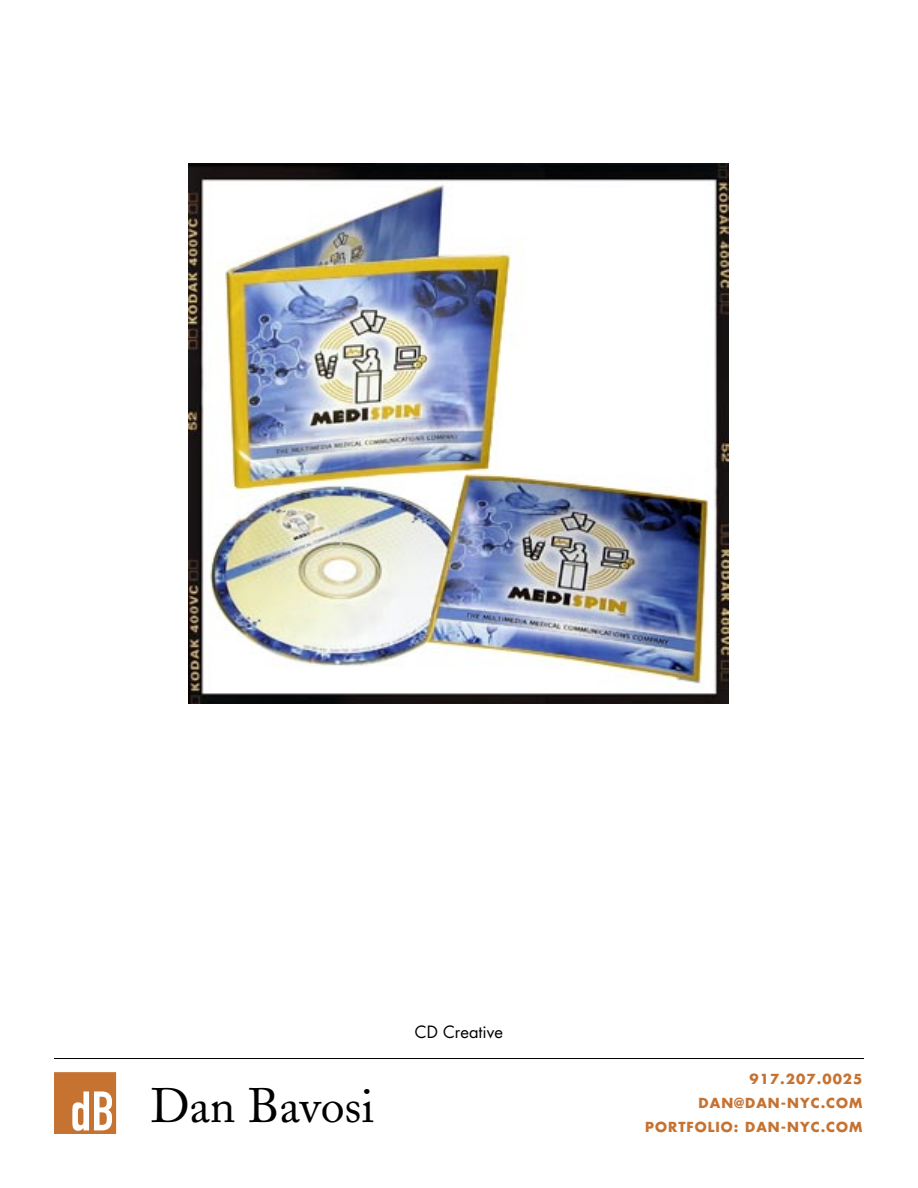
<style>
.page{position:relative;width:918px;height:1188px;background:#fff}
.page>*{position:absolute;margin:0;border:0;box-sizing:border-box;transform-origin:0 0}
.t1{font:48px "Adobe Caslon";color:#000}
.t2{font:16.5px "Futura Std";color:#000}
.t3{font:700 13.5px "Futura Std";letter-spacing:.075em;color:#c67231}
</style>
<div class="page">
<img style="left:189px;top:163px;width:540px;height:540px">
<hr style="left:54px;top:1058px;width:810px;height:1px;background:#000">
<svg style="left:54px;top:1072px;width:62px;height:62px"></svg>
<p class="t1" style="left:150px;top:1077px;width:226px">Dan Bavosi</p>
<p class="t2" style="left:415px;top:1021px;width:90px">CD Creative</p>
<p class="t3" style="left:749px;top:1070px;width:115px">917.207.0025</p>
<p class="t3" style="left:699px;top:1094px;width:165px">DAN@DAN-NYC.COM</p>
<p class="t3" style="left:645px;top:1118px;width:219px">PORTFOLIO: DAN-NYC.COM</p>
</div>
